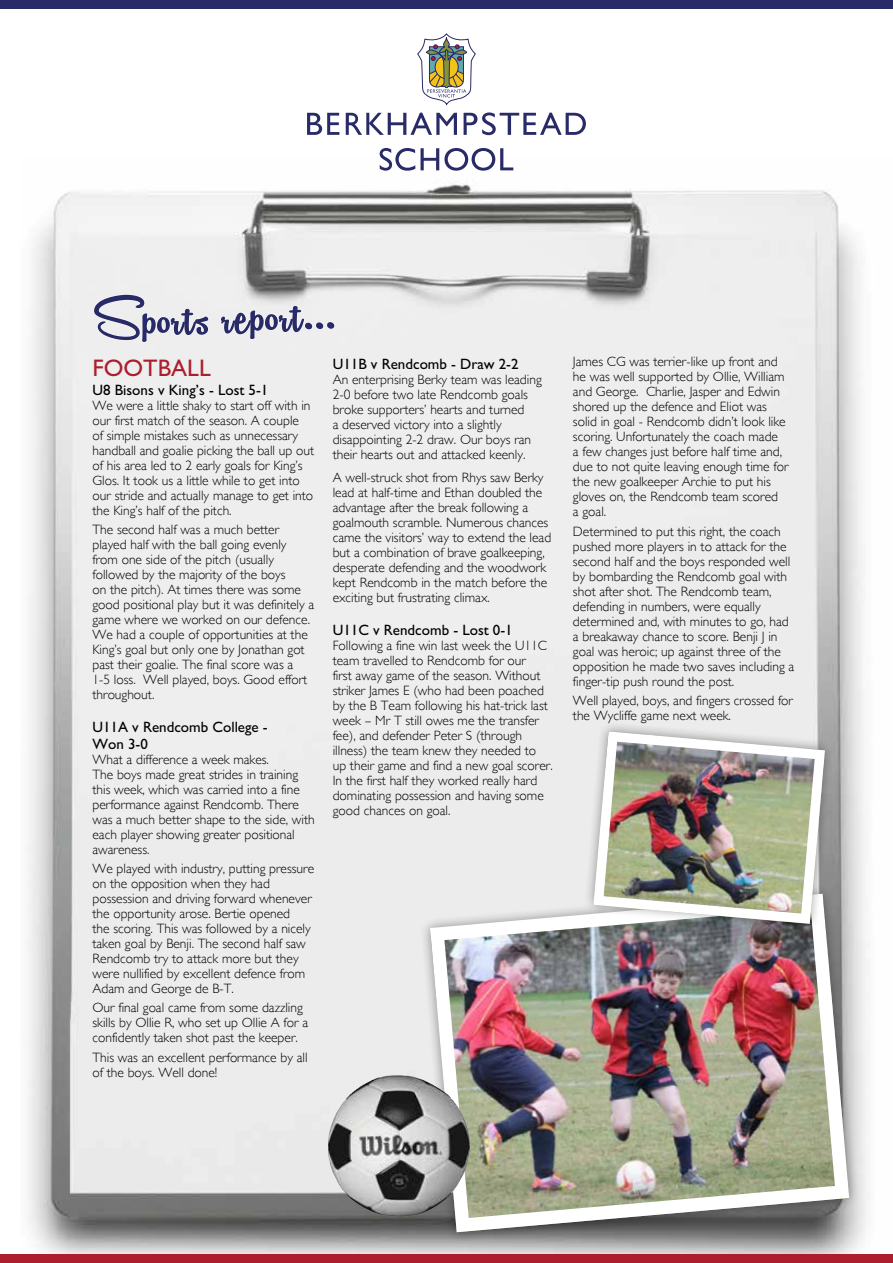
<style>
.page{position:relative;width:893px;height:1263px;background:#fff}
.page>*{position:absolute;margin:0;border:0;box-sizing:border-box;transform-origin:0 0}
.t1{font:63.45px "Remachine Script Personal Use Only";color:#282b67}
.t2{font:24px "M Gill Sans";color:#ac1e2d}
.t3{font:15px/16.5px "M Gill Sans";color:#000}
.t4{font:300 13.5px/15px "Gill Sans";color:#000}
</style>
<div class="page">
<img style="left:27px;top:156px;width:842px;height:1098px">
<svg style="left:93px;top:294px;width:116px;height:49px"></svg>
<svg style="left:220px;top:305px;width:115px;height:35px"></svg>
<div style="left:0;top:0;width:893px;height:9px;background:#282b67"></div>
<div style="left:0;top:1254px;width:893px;height:9px;background:#ac1e2d"></div>
<svg style="left:380px;top:148px;width:35px;height:23px"></svg>
<svg style="left:421px;top:148px;width:18px;height:22px"></svg>
<svg style="left:444px;top:148px;width:24px;height:23px"></svg>
<div style="left:448px;top:151px;width:17px;height:17px;background:#fff;border-radius:50%"></div>
<svg style="left:472px;top:148px;width:23px;height:23px"></svg>
<div style="left:475px;top:151px;width:17px;height:17px;background:#fff;border-radius:50%"></div>
<svg style="left:500px;top:148px;width:13px;height:22px"></svg>
<svg style="left:307px;top:113px;width:32px;height:22px"></svg>
<svg style="left:346px;top:113px;width:111px;height:22px"></svg>
<svg style="left:464px;top:112px;width:122px;height:23px"></svg>
<svg style="left:417px;top:34px;width:59px;height:72px"></svg>
<svg style="left:418px;top:881px;width:443px;height:363px;background:#c6c6c6"></svg>
<img style="left:423px;top:886px;width:433px;height:353px">
<svg style="left:581px;top:719px;width:256px;height:217px;background:#b5b5b5"></svg>
<img style="left:588px;top:726px;width:242px;height:203px">
<img style="left:327px;top:1075px;width:91px;height:141px">
<h1 class="t1" style="left:92px;top:284px;width:244px;rotate:-2deg">Sports report...</h1>
<h2 class="t2" style="left:92px;top:354px;width:29px">Footb</h2>
<h2 class="t2" style="left:171px;top:354px;width:41px">all</h2>
<p class="t3" style="left:92px;top:382px;width:177px">U8 Bisons v King’s - Lost 5-1</p>
<p class="t4" style="left:92px;top:398px;width:223px">We were a little shaky to start off with in our first match of the season. A couple<br>of simple mistakes such as unnecessary handball and goalie picking the ball up out of his area led to 2 early goals for King’s Glos. It took us a little while to get into our stride and actually manage to get into the King’s half of the pitch.</p>
<p class="t4" style="left:92px;top:522px;width:223px">The second half was a much better played half with the ball going evenly from one side of the pitch (usually followed by the majority of the boys<br>on the pitch). At times there was some good positional play but it was definitely a game where we worked on our defence.<br>We had a couple of opportunities at the King’s goal but only one by Jonathan got past their goalie. The final score was a 1-5 loss. Well played, boys. Good effort throughout.</p>
<p class="t3" style="left:92px;top:719px;width:177px">U11A v Rendcomb College -<br>Won 3-0</p>
<p class="t4" style="left:92px;top:752px;width:224px">What a difference a week makes.<br>The boys made great strides in training this week, which was carried into a fine performance against Rendcomb. There was a much better shape to the side, with each player showing greater positional awareness.</p>
<p class="t4" style="left:92px;top:861px;width:223px">We played with industry, putting pressure on the opposition when they had possession and driving forward whenever the opportunity arose. Bertie opened<br>the scoring. This was followed by a nicely taken goal by Benji. The second half saw Rendcomb try to attack more but they were nullified by excellent defence from Adam and George de B-T.</p>
<p class="t4" style="left:92px;top:1000px;width:217px">Our final goal came from some dazzling skills by Ollie R, who set up Ollie A for a confidently taken shot past the keeper.</p>
<p class="t4" style="left:92px;top:1050px;width:217px">This was an excellent performance by all of the boys. Well done!</p>
<p class="t3" style="left:333px;top:356px;width:187px">U11B v Rendcomb - Draw 2-2</p>
<p class="t4" style="left:333px;top:372px;width:211px">An enterprising Berky team was leading 2-0 before two late Rendcomb goals broke supporters’ hearts and turned<br>a deserved victory into a slightly disappointing 2-2 draw. Our boys ran their hearts out and attacked keenly.</p>
<p class="t4" style="left:333px;top:470px;width:220px">A well-struck shot from Rhys saw Berky lead at half-time and Ethan doubled the advantage after the break following a goalmouth scramble. Numerous chances came the visitors’ way to extend the lead but a combination of brave goalkeeping, desperate defending and the woodwork kept Rendcomb in the match before the exciting but frustrating climax.</p>
<p class="t3" style="left:333px;top:622px;width:182px">U11C v Rendcomb - Lost 0-1</p>
<p class="t4" style="left:333px;top:638px;width:222px">Following a fine win last week the U11C team travelled to Rendcomb for our<br>first away game of the season. Without striker James E (who had been poached by the B Team following his hat-trick last week – Mr T still owes me the transfer fee), and defender Peter S (through illness) the team knew they needed to up their game and find a new goal scorer.<br>In the first half they worked really hard dominating possession and having some good chances on goal.</p>
<p class="t4" style="left:573px;top:354px;width:217px">James CG was terrier-like up front and he was well supported by Ollie, William and George. Charlie, Jasper and Edwin shored up the defence and Eliot was solid in goal - Rendcomb didn’t look like scoring. Unfortunately the coach made<br>a few changes just before half time and, due to not quite leaving enough time for the new goalkeeper Archie to put his gloves on, the Rendcomb team scored<br>a goal.</p>
<p class="t4" style="left:573px;top:524px;width:223px">Determined to put this right, the coach pushed more players in to attack for the second half and the boys responded well by bombarding the Rendcomb goal with shot after shot. The Rendcomb team, defending in numbers, were equally determined and, with minutes to go, had a breakaway chance to score. Benji J in goal was heroic; up against three of the opposition he made two saves including a finger-tip push round the post.</p>
<p class="t4" style="left:573px;top:693px;width:222px">Well played, boys, and fingers crossed for the Wycliffe game next week.</p>
</div>
